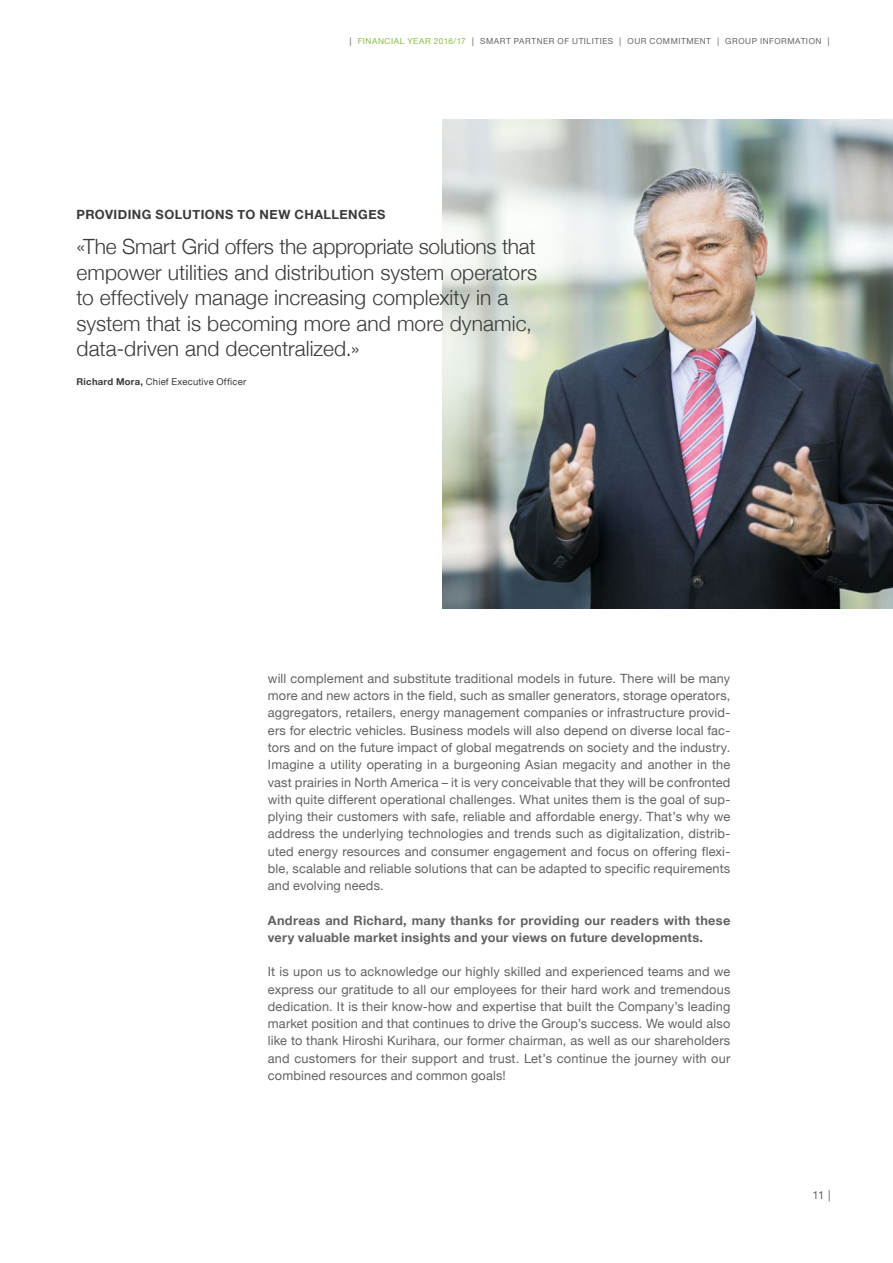
<style>
.page{position:relative;width:893px;height:1263px;background:#fff}
.page>*{position:absolute;margin:0;border:0;box-sizing:border-box;transform-origin:0 0}
.t1{font:300 21px/25.5px "Helvetica Neue";color:#3a3a39}
.t2{font:12.75px/17.2px "Helvetica Neue";letter-spacing:.015em;color:#626261;text-align:justify}
.t3{font:700 12.75px/17.2px "Helvetica Neue";letter-spacing:.02em;color:#626261}
.t4{font:700 12.75px "Helvetica Neue";letter-spacing:.035em;color:#3a3a39}
.t5{font:11.25px "Helvetica Neue";color:#626261}
.t6{font:9.45px "Helvetica Neue";letter-spacing:.025em;color:#3a3a39}
.t7{font:8.25px "Helvetica Neue";letter-spacing:.07em;color:#626261}
.s1{font-weight:700}
.s2{color:#87bb3c}
</style>
<div class="page">
<img style="left:442px;top:119px;width:451px;height:489px">
<p class="t7" style="left:346px;top:35px;width:488px"><span class="s1">│</span> <span class="s2">FINANCIAL YEAR 2016/17</span> <span class="s1">│</span> SMART PARTNER OF UTILITIES <span class="s1">│</span> OUR COMMITMENT <span class="s1">│</span> GROUP INFORMATION <span class="s1">│</span></p>
<p class="t4" style="left:77px;top:205px;width:310px">PROVIDING SOLUTIONS TO NEW CHALLENGES</p>
<p class="t1" style="left:77px;top:233px;width:462px">«The Smart Grid offers the appropriate solutions that empower utilities and distribution system operators to effectively manage increasing complexity in a system that is becoming more and more dynamic, data-driven and decentralized.»</p>
<p class="t6" style="left:77px;top:375px;width:171px"><span class="s1">Richard Mora,</span> Chief Executive Officer</p>
<p class="t2" style="left:268px;top:670px;width:464px">will complement and substitute traditional models in future. There will be many more and new actors in the field, such as smaller generators, storage operators, aggregators, retailers, energy management companies or infrastructure provid&shy;ers for electric vehicles. Business models will also depend on diverse local fac&shy;tors and on the future impact of global megatrends on society and the industry.<br>Imagine a utility operating in a burgeoning Asian megacity and another in the vast prairies in North America – it is very conceivable that they will be confronted with quite different operational challenges. What unites them is the goal of sup&shy;plying their customers with safe, reliable and affordable energy. That’s why we address the underlying technologies and trends such as digitalization, distrib&shy;uted energy resources and consumer engagement and focus on offering flexi&shy;ble, scalable and reliable solutions that can be adapted to specific requirements and evolving needs.</p>
<p class="t3" style="left:268px;top:912px;width:464px">Andreas and Richard, many thanks for providing our readers with these very valuable market insights and your views on future developments.</p>
<p class="t2" style="left:268px;top:964px;width:464px">It is upon us to acknowledge our highly skilled and experienced teams and we express our gratitude to all our employees for their hard work and tremendous dedication. It is their know-how and expertise that built the Company’s leading market position and that continues to drive the Group’s success. We would also like to thank Hiroshi Kurihara, our former chairman, as well as our shareholders and customers for their support and trust. Let’s continue the journey with our combined resources and common goals!</p>
<p class="t5" style="left:813px;top:1187px;width:20px">11 |</p>
</div>
